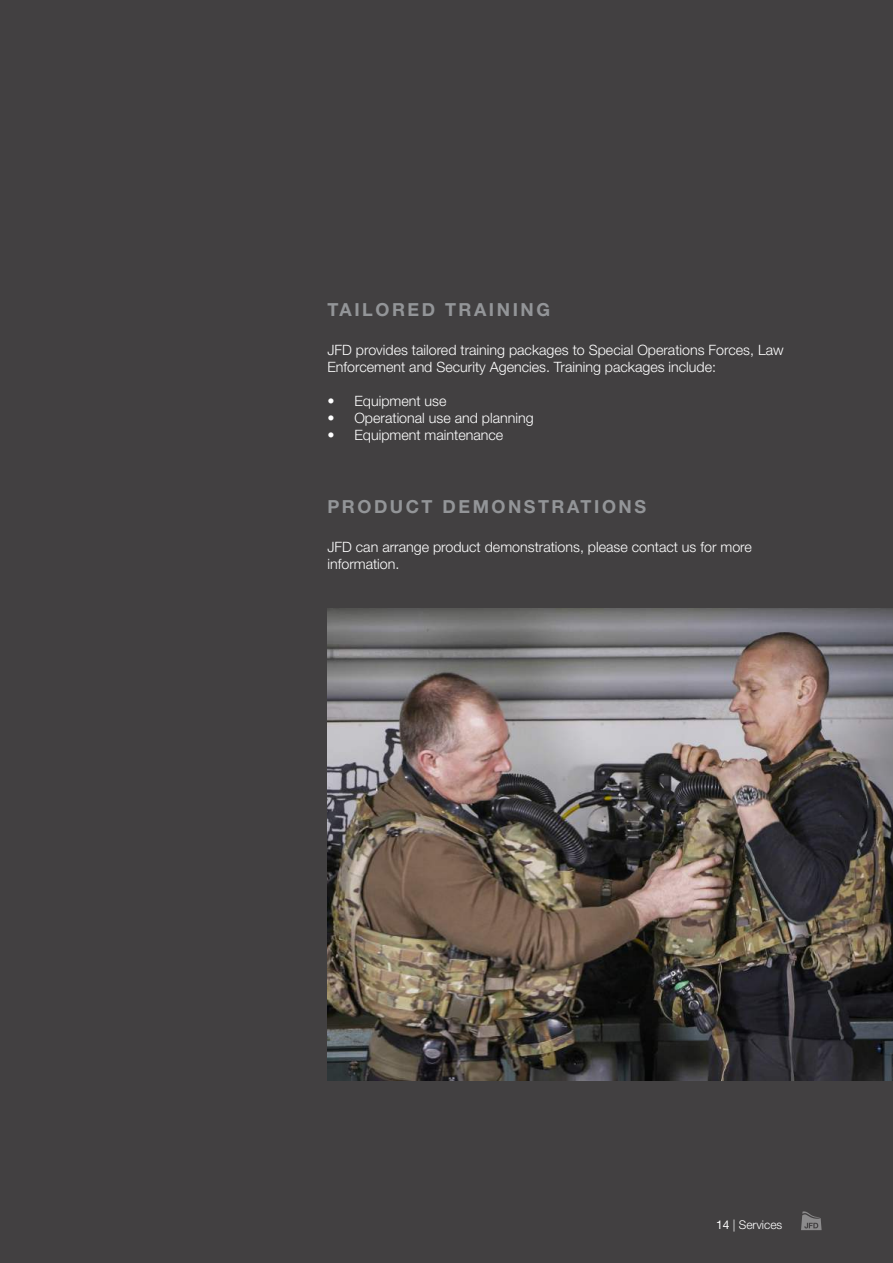
<style>
.page{position:relative;width:893px;height:1263px;background:#424041}
.page>*{position:absolute;margin:0;border:0;box-sizing:border-box;transform-origin:0 0}
.t1{font:700 18px "Helvetica Neue LT Pro";letter-spacing:.14em;color:#939598}
.t2{font:300 14.25px/17.1px "Helvetica Neue LT Pro";color:#fff}
.t3{font:300 12px "Helvetica Neue LT Pro";color:#fff}
.s1{font-weight:400}
</style>
<div class="page">
<img style="left:327px;top:608px;width:566px;height:472px">
<svg style="left:801px;top:1211px;width:21px;height:19px"></svg>
<p class="t1" style="left:327px;top:298px;width:224px">TAILORED TRAINING</p>
<p class="t2" style="left:327px;top:341px;width:458px">JFD provides tailored training packages to Special Operations Forces, Law<br>Enforcement and Security Agencies. Training packages include:</p>
<p class="t2" style="left:327px;top:392px;width:121px">• Equipment use</p>
<p class="t2" style="left:327px;top:409px;width:208px">• Operational use and planning</p>
<p class="t2" style="left:327px;top:426px;width:177px">• Equipment maintenance</p>
<p class="t1" style="left:327px;top:495px;width:320px">PRODUCT DEMONSTRATIONS</p>
<p class="t2" style="left:327px;top:538px;width:426px">JFD can arrange product demonstrations, please contact us for more information.</p>
<p class="t3" style="left:716px;top:1217px;width:68px"><span class="s1">14</span> | Services</p>
</div>
